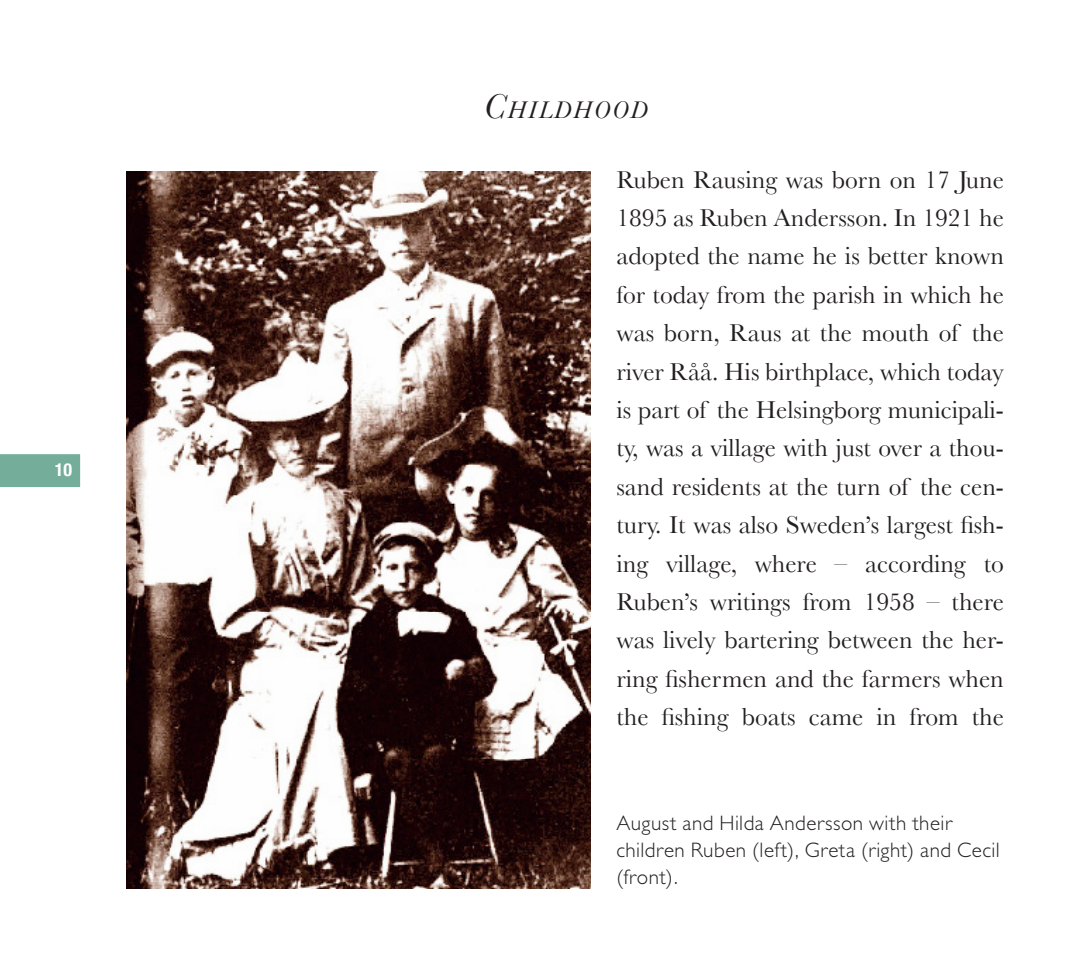
<style>
.page{position:relative;width:1089px;height:978px;background:#fff}
.page>*{position:absolute;margin:0;border:0;box-sizing:border-box;transform-origin:0 0}
.t1{font:25.5px/38.4px "Baskerville";color:#231f20;text-align:justify}
.Rubrik_3{font:italic 25.2px "Baskerville";letter-spacing:.07em;color:#231f20}
.Bildtext{font:300 21px/27px "Gill Sans";letter-spacing:.025em;color:#231f20}
.t2{font:700 condensed 18px "Helvetica Neue";color:#fff}
.s1{font-size:36px}
</style>
<div class="page">
<div style="left:0;top:454px;width:80px;height:33px;background:#74ad99"></div>
<img style="left:127px;top:172px;width:464px;height:716px">
<p class="t2" style="left:55px;top:459px;width:19px">10</p>
<p class="Rubrik_3" style="left:484px;top:95px;width:165px"><span class="s1">C</span>hildhood</p>
<p class="t1" style="left:616px;top:160px;width:389px">Ruben Rausing was born on 17 June 1895 as Ruben Andersson. In 1921 he adopted the name he is better known for today from the parish in which he was born, Raus at the mouth of the river Råå. His birthplace, which today is part of the Helsingborg municipali&shy;ty, was a village with just over a thou&shy;sand residents at the turn of the cen&shy;tury. It was also Sweden’s largest fish&shy;ing village, where – according to Ruben’s writings from 1958 – there was lively bartering between the her&shy;ring fishermen and the farmers when the fishing boats came in from the</p>
<p class="Bildtext" style="left:616px;top:809px;width:385px">August and Hilda Andersson with their children Ruben (left), Greta (right) and Cecil (front).</p>
</div>
